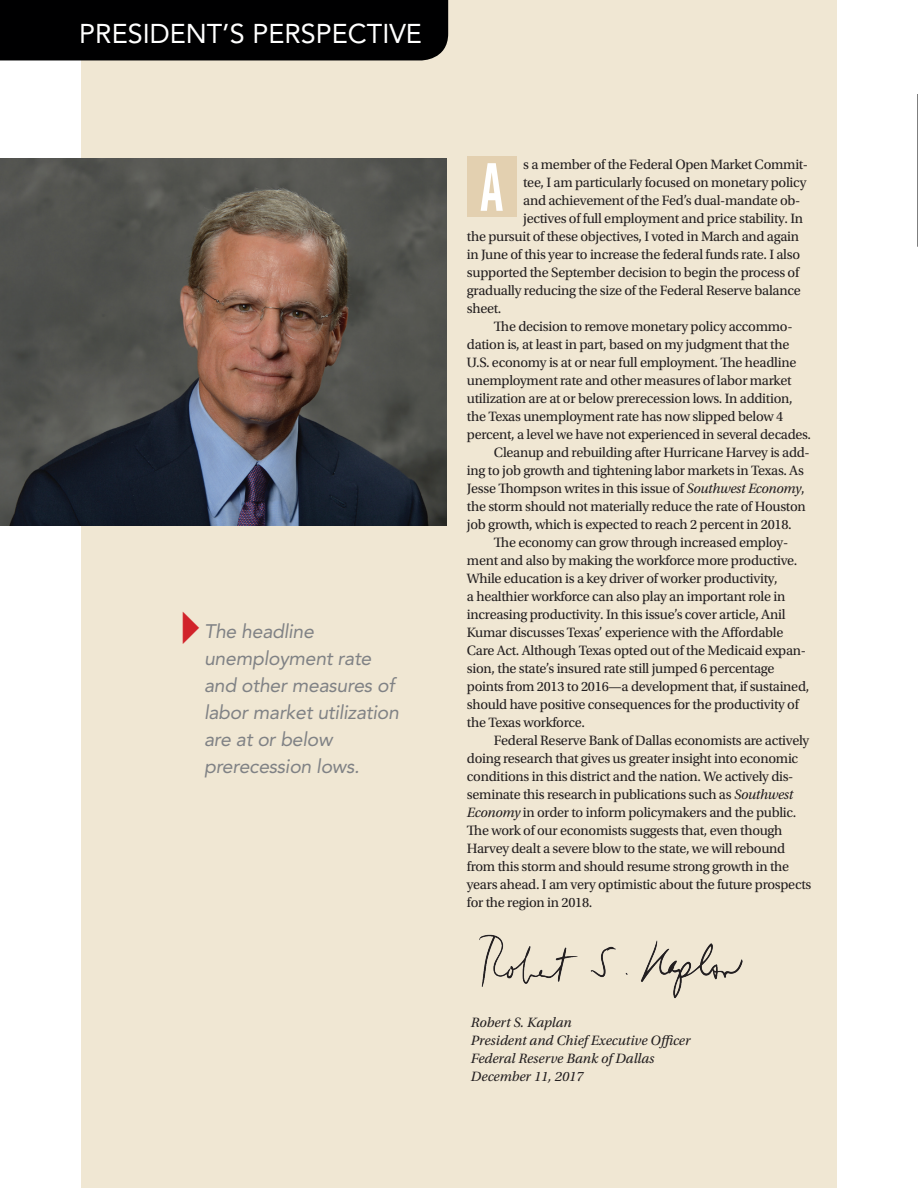
<style>
.page{position:relative;width:918px;height:1188px;background:#fff}
.page>*{position:absolute;margin:0;border:0;box-sizing:border-box;transform-origin:0 0}
.t1{font:66px "Trade Gothic LT Std Bd Cn 20";color:#fff;scale:.8 1}
.t2{font:27px "Avenir LT Std";color:#fff}
.Pullquote{font:italic 19.5px/27px "Avenir LT Std";letter-spacing:-.015em;color:#808285}
.LetterCopyIndent{font:14.25px/18px "Utopia Std";letter-spacing:-.02em;color:#231f20}
.LetterCopyFirstPara{font:14.25px "Utopia Std";letter-spacing:-.02em;color:#231f20}
.PresInfo{font:italic 14.25px "Utopia Std";color:#231f20}
.s1{font-style:italic}
</style>
<div class="page">
<div style="left:81px;top:0;width:756px;height:1188px;background:#f0e7d3"></div>
<div style="left:0;top:0;width:448px;height:60px;background:#000001"></div>
<img style="left:479px;top:934px;width:264px;height:65px">
<div style="left:467px;top:157px;width:49px;height:60px;background:#e3d0b0"></div>
<img style="left:0;top:158px;width:446px;height:368px">
<svg style="left:917px;top:94px;width:1px;height:153px"></svg>
<h2 class="t2" style="left:79px;top:18px;width:344px">PRESIDENT’S PERSPECTIVE</h2>
<p class="Pullquote" style="left:204px;top:618px;width:196px">The headline unemployment rate and other measures of labor market utilization are at or below prerecession lows.</p>
<p class="LetterCopyFirstPara" style="left:523px;top:157px;width:286px">s a member of the Federal Open Market Commit-</p>
<p class="LetterCopyFirstPara" style="left:523px;top:175px;width:285px">tee, I am particularly focused on monetary policy</p>
<p class="LetterCopyFirstPara" style="left:523px;top:193px;width:279px">and achievement of the Fed’s dual-mandate ob-</p>
<p class="LetterCopyFirstPara" style="left:523px;top:211px;width:282px">jectives of full employment and price stability. In</p>
<p class="LetterCopyFirstPara" style="left:467px;top:229px;width:334px">the pursuit of these objectives, I voted in March and again</p>
<p class="LetterCopyFirstPara" style="left:467px;top:247px;width:335px">in June of this year to increase the federal funds rate. I also</p>
<p class="LetterCopyFirstPara" style="left:467px;top:265px;width:334px">supported the September decision to begin the process of</p>
<p class="LetterCopyFirstPara" style="left:467px;top:283px;width:335px">gradually reducing the size of the Federal Reserve balance</p>
<p class="LetterCopyFirstPara" style="left:467px;top:301px;width:36px">sheet.</p>
<p class="LetterCopyIndent" style="left:467px;top:318px;width:346px;text-indent:27px">The decision to remove monetary policy accommo&shy;dation is, at least in part, based on my judgment that the U.S. economy is at or near full employment. The headline unemployment rate and other measures of labor market utilization are at or below prerecession lows. In addition, the Texas unemployment rate has now slipped below 4 percent, a level we have not experienced in several decades.</p>
<p class="LetterCopyIndent" style="left:467px;top:444px;width:344px;text-indent:27px">Cleanup and rebuilding after Hurricane Harvey is add&shy;ing to job growth and tightening labor markets in Texas. As Jesse Thompson writes in this issue of <span class="s1">Southwest Economy</span>, the storm should not materially reduce the rate of Houston job growth, which is expected to reach 2 percent in 2018.</p>
<p class="LetterCopyIndent" style="left:467px;top:534px;width:344px;text-indent:27px">The economy can grow through increased employ&shy;ment and also by making the workforce more productive.<br>While education is a key driver of worker productivity,<br>a healthier workforce can also play an important role in increasing productivity. In this issue’s cover article, Anil Kumar discusses Texas’ experience with the Affordable Care Act. Although Texas opted out of the Medicaid expan&shy;sion, the state’s insured rate still jumped 6 percentage points from 2013 to 2016—a development that, if sustained, should have positive consequences for the productivity of the Texas workforce.</p>
<p class="LetterCopyIndent" style="left:467px;top:732px;width:346px;text-indent:27px">Federal Reserve Bank of Dallas economists are actively doing research that gives us greater insight into economic conditions in this district and the nation. We actively dis&shy;seminate this research in publications such as <span class="s1">Southwest Economy</span> in order to inform policymakers and the public.<br>The work of our economists suggests that, even though Harvey dealt a severe blow to the state, we will rebound from this storm and should resume strong growth in the years ahead. I am very optimistic about the future prospects for the region in 2018.</p>
<p class="t1" style="left:480px;top:147px;width:31px">A</p>
<p class="PresInfo" style="left:471px;top:1015px;width:102px">Robert S. Kaplan</p>
<p class="PresInfo" style="left:471px;top:1033px;width:221px">President and Chief Executive Officer</p>
<p class="PresInfo" style="left:471px;top:1051px;width:185px">Federal Reserve Bank of Dallas</p>
<p class="PresInfo" style="left:471px;top:1069px;width:114px">December 11, 2017</p>
</div>
